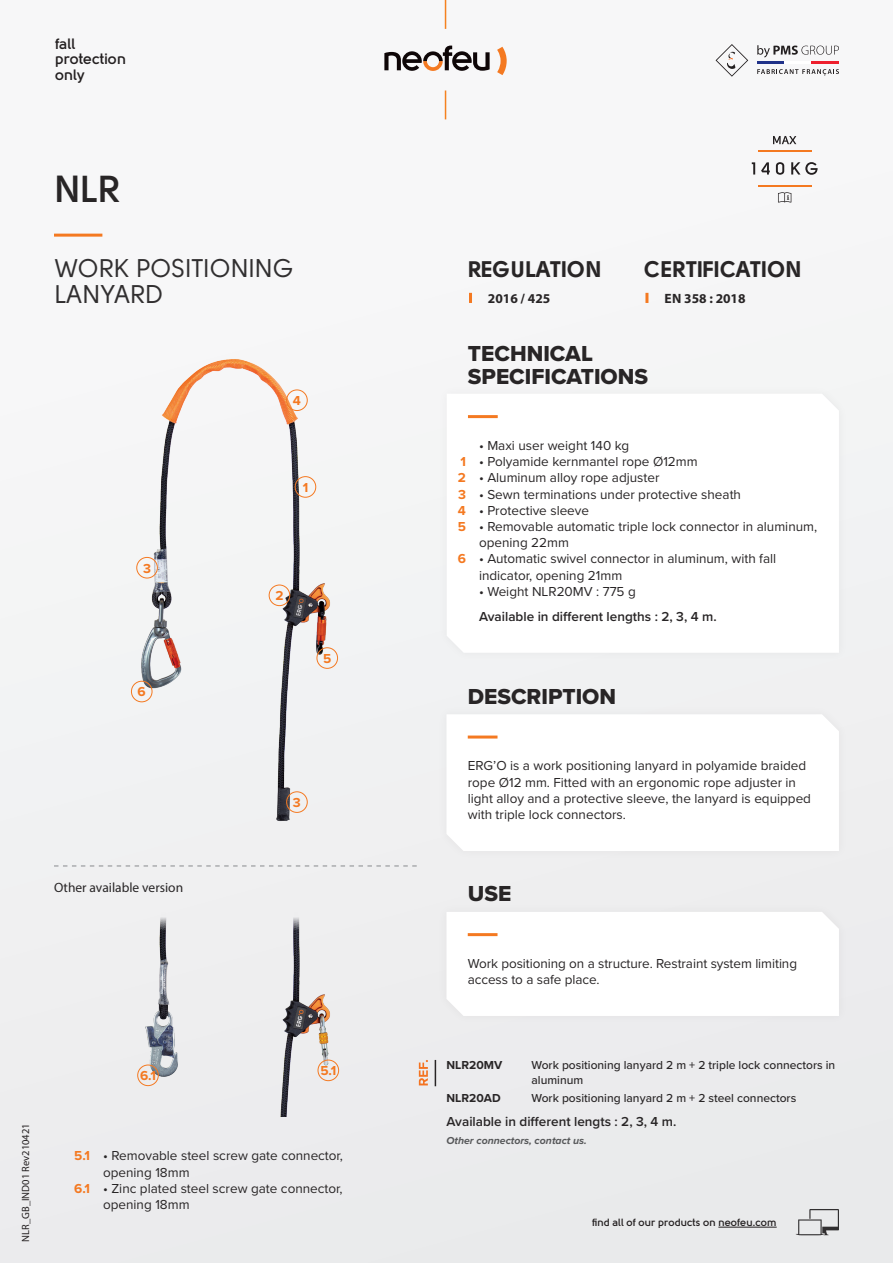
<style>
.page{position:relative;width:893px;height:1263px;background:#f3f4f4}
.page>*{position:absolute;margin:0;border:0;box-sizing:border-box;transform-origin:0 0}
.t1{font:700 37.5px "Solomon";color:#282526}
.t2{font:25.5px/25.5px "Solomon";color:#312f30}
.t3{font:22.5px/22.5px "Proxima Nova Extrabld";color:#282526}
.t4{font:900 22.5px "Solomon";color:#282526}
.t5{font:700 15px/15.6px "Solomon";color:#231f20}
.t6{font:13.5px/16.2px "Proxima Nova";color:#282526}
.t7{font:600 13.5px "Proxima Nova";color:#282526}
.t8{font:700 13.5px/16.2px "Proxima Nova";color:#f47921;text-align:justify}
.t9{font:13.5px "Myriad Pro";color:#282526}
.t10{font:700 13.5px "Myriad Pro";color:#282526}
.t11{font:500 12px/14.4px "Proxima Nova";color:#282526}
.t12{font:700 12px "Proxima Nova";color:#282526}
.t13{font:700 10.5px "Solomon";color:#231f20}
.t14{font:italic 700 10.5px "Proxima Nova";color:#57585a}
.t15{font:10.5px "Myriad Pro";color:#231f20}
</style>
<div class="page">
<svg style="left:796px;top:1209px;width:43px;height:26px"></svg>
<hr style="left:718px;top:1227px;width:59px;height:1px;background:#231f20">
<div style="left:437px;top:704px;width:412px;height:156px;background:#eeeeef"></div>
<div style="left:447px;top:714px;width:392px;height:137px;background:#fff"></div>
<hr style="left:468px;top:735px;width:29px;height:3px;background:#f47921">
<svg style="left:497px;top:47px;width:10px;height:28px"></svg>
<svg style="left:384px;top:46px;width:106px;height:25px"></svg>
<svg style="left:445px;top:0;width:1px;height:29px"></svg>
<svg style="left:445px;top:90px;width:1px;height:29px"></svg>
<svg style="left:716px;top:44px;width:32px;height:33px"></svg>
<svg style="left:757px;top:45px;width:82px;height:12px"></svg>
<svg style="left:757px;top:69px;width:82px;height:6px"></svg>
<hr style="left:757px;top:61px;width:27px;height:3px;background:#203289">
<hr style="left:784px;top:61px;width:28px;height:3px;background:#fff">
<hr style="left:812px;top:61px;width:27px;height:3px;background:#ee1f2d">
<hr style="left:54px;top:234px;width:48px;height:3px;background:#f47921">
<svg style="left:469px;top:293px;width:3px;height:10px"></svg>
<svg style="left:645px;top:293px;width:3px;height:10px"></svg>
<div style="left:437px;top:902px;width:412px;height:124px;background:#ebebed"></div>
<div style="left:447px;top:912px;width:392px;height:104px;background:#fff"></div>
<hr style="left:468px;top:933px;width:29px;height:3px;background:#f47921">
<svg style="left:54px;top:865px;width:363px;height:1px"></svg>
<div style="left:447px;top:394px;width:391px;height:258px;background:#fff"></div>
<hr style="left:468px;top:415px;width:30px;height:3px;background:#f47921">
<svg style="left:773px;top:136px;width:23px;height:8px"></svg>
<hr style="left:758px;top:150px;width:53px;height:2px;background:#f47921">
<hr style="left:758px;top:185px;width:53px;height:2px;background:#f47921">
<svg style="left:752px;top:162px;width:3px;height:13px"></svg>
<svg style="left:761px;top:162px;width:9px;height:13px"></svg>
<svg style="left:776px;top:162px;width:8px;height:13px"></svg>
<svg style="left:791px;top:162px;width:27px;height:13px"></svg>
<svg style="left:778px;top:192px;width:13px;height:11px"></svg>
<img style="left:130px;top:359px;width:209px;height:463px">
<div style="left:295px;top:476px;width:21px;height:21px;border:1px solid #f47921;border-radius:50%"></div>
<div style="left:269px;top:585px;width:21px;height:21px;border:1px solid #f47921;border-radius:50%"></div>
<div style="left:317px;top:647px;width:21px;height:22px;border:1px solid #f47921;border-radius:50%"></div>
<div style="left:131px;top:681px;width:21px;height:21px;border:1px solid #f47921;border-radius:50%"></div>
<div style="left:136px;top:557px;width:22px;height:21px;border:1px solid #f47921;border-radius:50%"></div>
<div style="left:286px;top:791px;width:22px;height:22px;border:1px solid #f47921;border-radius:50%"></div>
<div style="left:286px;top:390px;width:22px;height:21px;border:1px solid #f47921;border-radius:50%"></div>
<img style="left:137px;top:917px;width:203px;height:199px">
<div style="left:318px;top:1060px;width:21px;height:21px;border:1px solid #f47921;border-radius:50%"></div>
<div style="left:137px;top:1065px;width:22px;height:21px;border:1px solid #f47921;border-radius:50%"></div>
<svg style="left:419px;top:1060px;width:9px;height:25px"></svg>
<svg style="left:435px;top:1060px;width:1px;height:26px"></svg>
<p class="t5" style="left:55px;top:36px;width:73px">fall protection only</p>
<h1 class="t1" style="left:54px;top:167px;width:68px">NLR</h1>
<h2 class="t2" style="left:54px;top:256px;width:241px">WORK POSITIONING<br>LANYARD</h2>
<h3 class="t4" style="left:468px;top:256px;width:136px">REGULATION</h3>
<p class="t10" style="left:488px;top:290px;width:64px">2016 / 425</p>
<h3 class="t4" style="left:644px;top:256px;width:160px">CERTIFICATION</h3>
<p class="t10" style="left:665px;top:290px;width:83px">EN 358 : 2018</p>
<p class="t8" style="left:143px;top:560px;width:9px">3</p>
<p class="t8" style="left:138px;top:683px;width:10px">6</p>
<p class="t9" style="left:54px;top:879px;width:131px">Other available version</p>
<p class="t8" style="left:293px;top:392px;width:10px">4</p>
<p class="t8" style="left:303px;top:479px;width:7px">1</p>
<p class="t8" style="left:275px;top:587px;width:10px">2</p>
<p class="t8" style="left:323px;top:650px;width:10px">5</p>
<p class="t8" style="left:293px;top:794px;width:9px">3</p>
<h3 class="t3" style="left:468px;top:344px;width:182px">TECHNICAL<br>SPECIFICATIONS</h3>
<p class="t8" style="left:458px;top:453px;width:10px">1<br>2<br>3<br>4<br>5</p>
<p class="t8" style="left:458px;top:550px;width:10px">6</p>
<p class="t6" style="left:479px;top:437px;width:152px">• Maxi user weight 140 kg</p>
<p class="t6" style="left:479px;top:453px;width:220px">• Polyamide kernmantel rope Ø12mm</p>
<p class="t6" style="left:479px;top:469px;width:182px">• Aluminum alloy rope adjuster</p>
<p class="t6" style="left:479px;top:485px;width:264px">• Sewn terminations under protective sheath</p>
<p class="t6" style="left:479px;top:502px;width:112px">• Protective sleeve</p>
<p class="t6" style="left:479px;top:518px;width:340px">• Removable automatic triple lock connector in aluminum, opening 22mm</p>
<p class="t6" style="left:479px;top:550px;width:299px">• Automatic swivel connector in aluminum, with fall indicator, opening 21mm</p>
<p class="t6" style="left:479px;top:583px;width:158px">• Weight NLR20MV : 775 g</p>
<p class="t7" style="left:479px;top:606px;width:239px">Available in different lengths : 2, 3, 4 m.</p>
<h3 class="t3" style="left:468px;top:686px;width:150px">DESCRIPTION</h3>
<p class="t6" style="left:468px;top:757px;width:345px">ERG’O is a work positioning lanyard in polyamide braided rope Ø12 mm. Fitted with an ergonomic rope adjuster in light alloy and a protective sleeve, the lanyard is equipped with triple lock connectors.</p>
<h3 class="t3" style="left:468px;top:883px;width:45px">USE</h3>
<p class="t6" style="left:468px;top:955px;width:331px">Work positioning on a structure. Restraint system limiting access to a safe place.</p>
<p class="t15" style="left:19px;top:1242px;width:120px;rotate:-90deg">NLR_GB_IND01 Rev210421</p>
<p class="t8" style="left:140px;top:1067px;width:17px">6.1</p>
<p class="t8" style="left:320px;top:1062px;width:17px">5.1</p>
<p class="t8" style="left:74px;top:1147px;width:17px">5.1</p>
<p class="t8" style="left:74px;top:1180px;width:17px">6.1</p>
<p class="t6" style="left:103px;top:1147px;width:241px">• Removable steel screw gate connector, opening 18mm</p>
<p class="t6" style="left:103px;top:1179px;width:241px">• Zinc plated steel screw gate connector, opening 18mm</p>
<p class="t12" style="left:446px;top:1056px;width:57px">NLR20MV</p>
<p class="t11" style="left:532px;top:1058px;width:305px">Work positioning lanyard 2 m + 2 triple lock connectors in aluminum</p>
<p class="t12" style="left:446px;top:1089px;width:56px">NLR20AD</p>
<p class="t11" style="left:532px;top:1090px;width:266px">Work positioning lanyard 2 m + 2 steel connectors</p>
<p class="t7" style="left:446px;top:1111px;width:231px">Available in different lengts : 2, 3, 4 m.</p>
<p class="t14" style="left:446px;top:1134px;width:142px">Other connectors, contact us.</p>
<p class="t13" style="left:592px;top:1216px;width:186px">find all of our products on neofeu.com</p>
</div>
